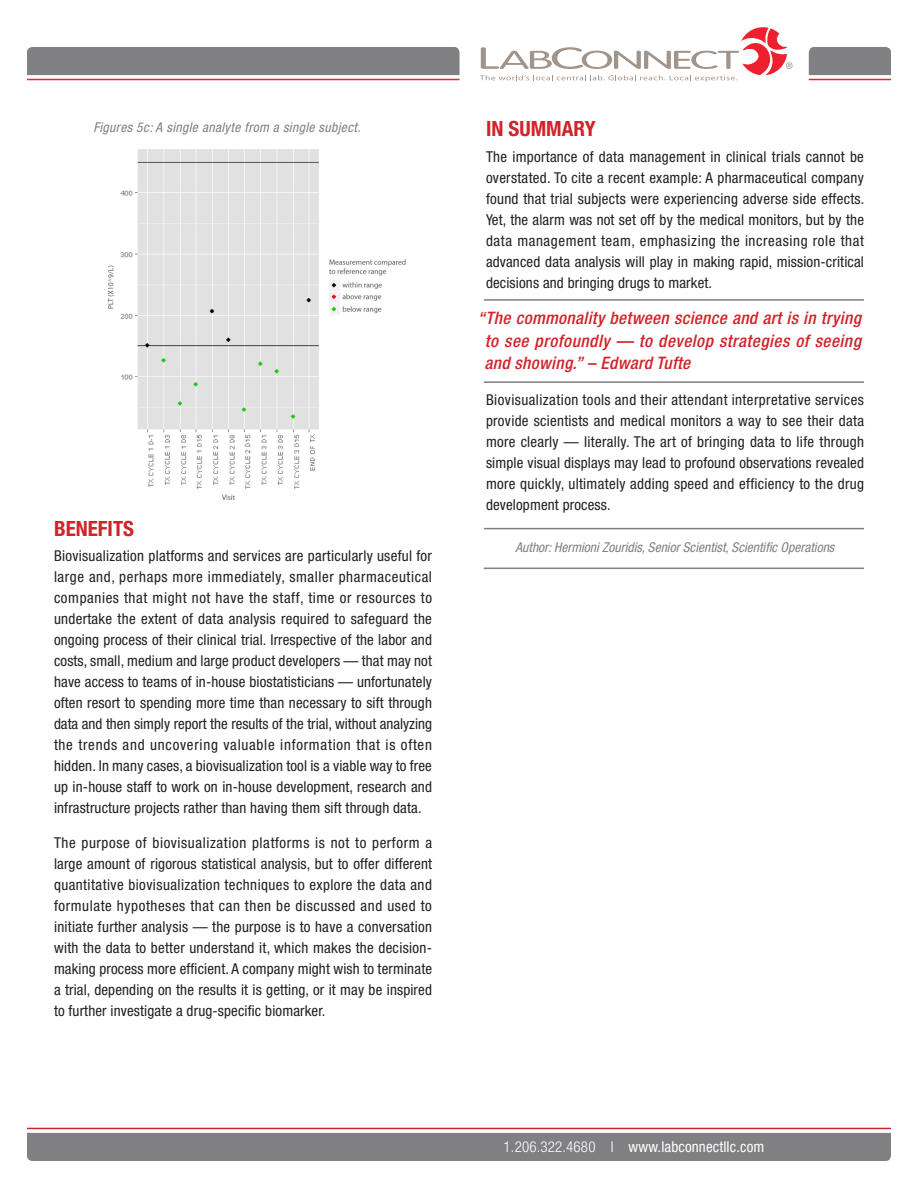
<style>
.page{position:relative;width:918px;height:1188px;background:#fff}
.page>*{position:absolute;margin:0;border:0;box-sizing:border-box;transform-origin:0 0}
.t1{font:700 condensed 21px "Helvetica Neue LT Std";color:#d1232a}
.t2{font:italic 500 condensed 17.25px/22.5px "Helvetica Neue LT Std";letter-spacing:.03em;color:#d1232a;text-align:justify}
.t3{font:condensed 15px/21px "Helvetica Neue LT Std";letter-spacing:.01em;color:#231f20;text-align:justify}
.t4{font:condensed 15px "Helvetica Neue LT Std";letter-spacing:.01em;color:#fff}
.t5{font:italic condensed 13.5px "Helvetica Neue LT Std";color:#808083}
.t6{font:italic condensed 13.5px "Helvetica Neue LT Std";letter-spacing:.03em;color:#808083}
.s1{font-weight:300}
</style>
<div class="page">
<div style="left:27px;top:47px;width:433px;height:28px;background:#808083"></div>
<div style="left:27px;top:1133px;width:864px;height:28px;background:#808083"></div>
<div style="left:809px;top:47px;width:82px;height:28px;background:#808083"></div>
<hr style="left:27px;top:79px;width:433px;height:1px;background:#ee1f2f">
<hr style="left:27px;top:1128px;width:864px;height:1px;background:#d1232a">
<hr style="left:809px;top:79px;width:82px;height:1px;background:#ee1f2f">
<svg style="left:480px;top:27px;width:313px;height:55px"></svg>
<img style="left:108px;top:149px;width:298px;height:351px">
<hr style="left:484px;top:299px;width:380px;height:2px;background:#808083">
<hr style="left:484px;top:528px;width:380px;height:1px;background:#808083">
<hr style="left:484px;top:381px;width:380px;height:2px;background:#808083">
<hr style="left:484px;top:568px;width:380px;height:1px;background:#808083">
<p class="t6" style="left:93px;top:119px;width:269px">Figures 5c: A single analyte from a single subject.</p>
<p class="t1" style="left:54px;top:515px;width:82px">BENEFITS</p>
<p class="t3" style="left:54px;top:545px;width:380px">Biovisualization platforms and services are particularly useful for large and, perhaps more immediately, smaller pharmaceutical companies that might not have the staff, time or resources to undertake the extent of data analysis required to safeguard the ongoing process of their clinical trial. Irrespective of the labor and costs, small, medium and large product developers — that may not have access to teams of in-house biostatisticians — unfortunately often resort to spending more time than necessary to sift through data and then simply report the results of the trial, without analyzing the trends and uncovering valuable information that is often hidden. In many cases, a biovisualization tool is a viable way to free up in-house staff to work on in-house development, research and infrastructure projects rather than having them sift through data.</p>
<p class="t3" style="left:54px;top:832px;width:380px">The purpose of biovisualization platforms is not to perform a large amount of rigorous statistical analysis, but to offer different quantitative biovisualization techniques to explore the data and formulate hypotheses that can then be discussed and used to initiate further analysis — the purpose is to have a conversation with the data to better understand it, which makes the decision&shy;making process more efficient. A company might wish to terminate a trial, depending on the results it is getting, or it may be inspired to further investigate a drug-specific biomarker.</p>
<p class="t1" style="left:486px;top:116px;width:111px">IN SUMMARY</p>
<p class="t3" style="left:486px;top:146px;width:380px">The importance of data management in clinical trials cannot be overstated. To cite a recent example: A pharmaceutical company found that trial subjects were experiencing adverse side effects.<br>Yet, the alarm was not set off by the medical monitors, but by the data management team, emphasizing the increasing role that advanced data analysis will play in making rapid, mission-critical decisions and bringing drugs to market.</p>
<p class="t2" style="left:484px;top:307px;width:378px;text-indent:-7px">“The commonality between science and art is in trying to see profoundly — to develop strategies of seeing and showing.” – Edward Tufte</p>
<p class="t3" style="left:486px;top:389px;width:380px">Biovisualization tools and their attendant interpretative services provide scientists and medical monitors a way to see their data more clearly — literally. The art of bringing data to life through simple visual displays may lead to profound observations revealed more quickly, ultimately adding speed and efficiency to the drug development process.</p>
<p class="t5" style="left:516px;top:539px;width:320px">Author: Hermioni Zouridis, Senior Scientist, Scientific Operations</p>
<p class="t4" style="left:504px;top:1138px;width:262px"><span class="s1">1.206.322.4680 I</span> www.labconnectllc.com</p>
</div>
